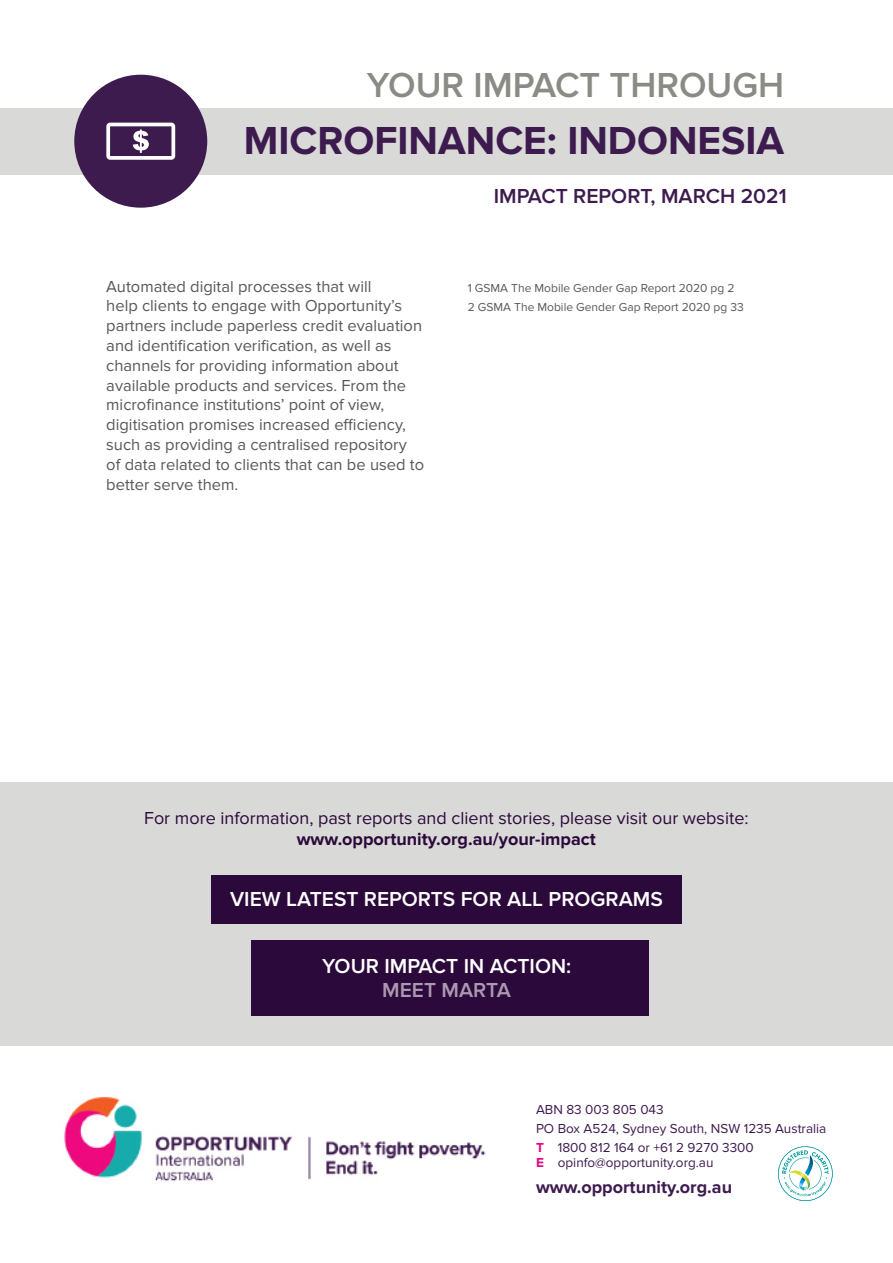
<style>
.page{position:relative;width:893px;height:1263px;background:#fff}
.page>*{position:absolute;margin:0;border:0;box-sizing:border-box;transform-origin:0 0}
.t1{font:700 40.5px "Proxima Nova";color:#3d1b4f}
.t2{font:600 36px "Proxima Nova";color:#8b8b85}
.sub_head{font:600 21px/24px "Proxima Nova";color:#fff;text-align:center}
.sub_head-2{font:600 21px "Proxima Nova";color:#3d1b4f}
.Body_Text{font:18px/21px "Proxima Nova";color:#2c093b;text-align:center}
.Body{font:700 18px "Proxima Nova";color:#3d1b4f}
.Body_Text-2{font:16.5px/19.8px "Proxima Nova";color:#57585a}
.Body-2{font:13.5px/15px "Proxima Nova";color:#3d1b4f}
.Body_Text-3{font:12px/19.8px "Proxima Nova";color:#57585a}
.s1{font-weight:700}
.s2{color:#ab99b1}
.s3{font-weight:700;color:#ea037d}
</style>
<div class="page">
<div style="left:0;top:108px;width:893px;height:67px;background:#d9d9d7"></div>
<div style="left:74px;top:75px;width:133px;height:133px;background:#3d1b4f;border-radius:50%"></div>
<svg style="left:106px;top:123px;width:69px;height:37px"></svg>
<img style="left:64px;top:1096px;width:422px;height:85px">
<div style="left:0;top:782px;width:893px;height:264px;background:#d9d9d7"></div>
<div style="left:212px;top:875px;width:470px;height:49px;background:#2c093b"></div>
<div style="left:251px;top:940px;width:398px;height:75px;background:#2c093b"></div>
<svg style="left:778px;top:1146px;width:55px;height:55px"></svg>
<p class="t2" style="left:367px;top:64px;width:419px">YOUR IMPACT THROUGH</p>
<p class="t1" style="left:244px;top:117px;width:542px">MICROFINANCE: INDONESIA</p>
<p class="sub_head-2" style="left:494px;top:184px;width:294px">IMPACT REPORT, MARCH 2021</p>
<p class="Body_Text-2" style="left:106px;top:276px;width:319px">Automated digital processes that will<br>help clients to engage with Opportunity’s partners include paperless credit evaluation and identification verification, as well as channels for providing information about available products and services. From the microfinance institutions’ point of view, digitisation promises increased efficiency, such as providing a centralised repository of data related to clients that can be used to better serve them.</p>
<p class="Body_Text-3" style="left:468px;top:278px;width:278px">1 GSMA The Mobile Gender Gap Report 2020 pg 2<br>2 GSMA The Mobile Gender Gap Report 2020 pg 33</p>
<p class="Body_Text" style="left:144px;top:808px;width:606px">For more information, past reports and client stories, please visit our website: <span class="s1">www.opportunity.org.au/your-impact</span></p>
<p class="sub_head" style="left:230px;top:887px;width:434px">VIEW LATEST REPORTS FOR ALL PROGRAMS</p>
<p class="sub_head" style="left:322px;top:955px;width:251px">YOUR IMPACT IN ACTION:<br><span class="s2">MEET MARTA</span></p>
<p class="Body-2" style="left:536px;top:1102px;width:129px">ABN 83 003 805 043</p>
<p class="Body-2" style="left:536px;top:1121px;width:292px">PO Box A524, Sydney South, NSW 1235 Australia</p>
<p class="Body-2" style="left:536px;top:1140px;width:219px"><span class="s3">T</span> 1800 812 164 or +61 2 9270 3300<br><span class="s3">E</span> opinfo@opportunity.org.au</p>
<p class="Body" style="left:536px;top:1176px;width:198px">www.opportunity.org.au</p>
</div>
